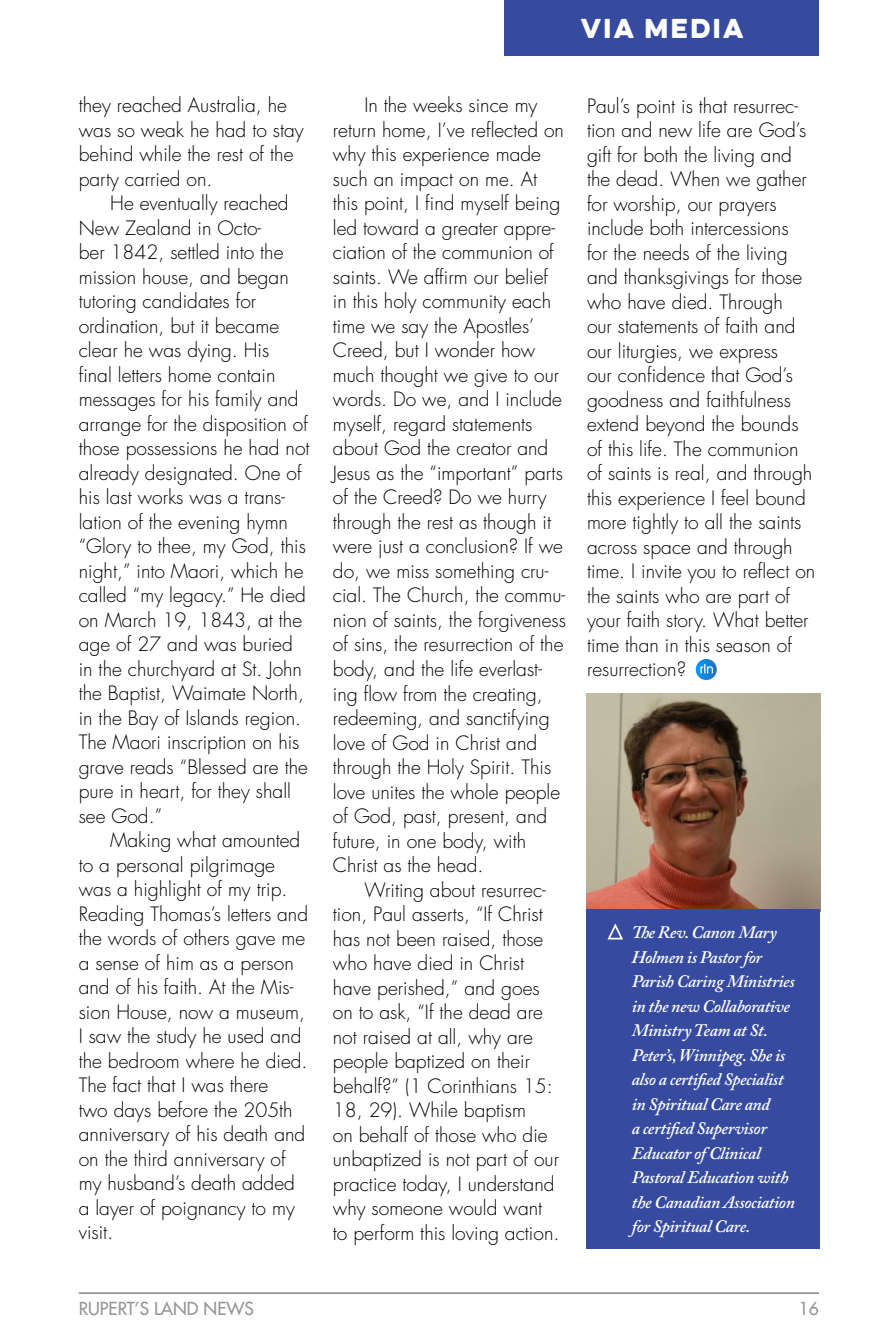
<style>
.page{position:relative;width:882px;height:1339px;background:#fff}
.page>*{position:absolute;margin:0;border:0;box-sizing:border-box;transform-origin:0 0}
.t1{font:24.5px "Eveleth Clean";letter-spacing:.1em;color:#fff}
.t2{font:300 19.25px/24.5px "Futura LT";color:#000}
.t3{font:italic 600 17.5px/24.5px "Adobe Caslon Pro";letter-spacing:-.02em;color:#fff}
.t4{font:17.5px "Futura LT";color:#939598}
</style>
<div class="page">
<hr style="left:79px;top:1292px;width:740px;height:2px;background:#939598">
<img style="left:586px;top:693px;width:234px;height:216px">
<div style="left:586px;top:909px;width:234px;height:339px;background:#364ba0"></div>
<svg style="left:607px;top:923px;width:16px;height:17px"></svg>
<svg style="left:696px;top:659px;width:21px;height:21px"></svg>
<svg style="left:700px;top:664px;width:13px;height:9px"></svg>
<div style="left:504px;top:0;width:315px;height:55px;background:#364ba0"></div>
<p class="t1" style="left:581px;top:10px;width:164px">VIA MEDIA</p>
<p class="t2" style="left:79px;top:93px;width:226px">they reached Australia, he was so weak he had to stay behind while the rest of the party carried on.</p>
<p class="t2" style="left:79px;top:191px;width:232px;text-indent:31px">He eventually reached<br>New Zealand in Octo-<br>ber 1842, settled into the mission house, and began tutoring candidates for ordination, but it became clear he was dying. His<br>final letters home contain messages for his family and arrange for the disposition of those possessions he had not already designated. One of his last works was a trans&shy;lation of the evening hymn “Glory to thee, my God, this night,” into Maori, which he called “my legacy.” He died on March 19, 1843, at the age of 27 and was buried in the churchyard at St. John the Baptist, Waimate North, in the Bay of Islands region.<br>The Maori inscription on his grave reads “Blessed are the pure in heart, for they shall see God.”</p>
<p class="t2" style="left:79px;top:828px;width:231px;text-indent:31px">Making what amounted to a personal pilgrimage was a highlight of my trip.<br>Reading Thomas’s letters and the words of others gave me a sense of him as a person and of his faith. At the Mis&shy;sion House, now a museum,<br>I saw the study he used and the bedroom where he died.<br>The fact that I was there<br>two days before the 205th anniversary of his death and on the third anniversary of my husband’s death added a layer of poignancy to my visit.</p>
<p class="t2" style="left:333px;top:94px;width:235px;text-indent:31px">In the weeks since my return home, I’ve reflected on why this experience made such an impact on me. At this point, I find myself being led toward a greater appre&shy;ciation of the communion of saints. We affirm our belief in this holy community each time we say the Apostles’<br>Creed, but I wonder how much thought we give to our words. Do we, and I include myself, regard statements about God the creator and<br>Jesus as the “important” parts of the Creed? Do we hurry through the rest as though it were just a conclusion? If we do, we miss something cru&shy;cial. The Church, the commu&shy;nion of saints, the forgiveness of sins, the resurrection of the body, and the life everlast&shy;ing flow from the creating, redeeming, and sanctifying love of God in Christ and through the Holy Spirit. This love unites the whole people of God, past, present, and future, in one body, with<br>Christ as the head.</p>
<p class="t2" style="left:333px;top:878px;width:228px;text-indent:31px">Writing about resurrec&shy;tion, Paul asserts, “If Christ has not been raised, those who have died in Christ have perished,” and goes on to ask, “If the dead are not raised at all, why are people baptized on their behalf?” (1 Corinthians 15:<br>18, 29). While baptism<br>on behalf of those who die unbaptized is not part of our practice today, I understand why someone would want to perform this loving action.</p>
<p class="t2" style="left:587px;top:94px;width:230px">Paul’s point is that resurrec&shy;tion and new life are God’s gift for both the living and the dead. When we gather for worship, our prayers include both intercessions<br>for the needs of the living and thanksgivings for those who have died. Through<br>our statements of faith and our liturgies, we express<br>our confidence that God’s goodness and faithfulness extend beyond the bounds of this life. The communion of saints is real, and through this experience I feel bound more tightly to all the saints across space and through time. I invite you to reflect on the saints who are part of your faith story. What better time than in this season of resurrection?</p>
<p class="t3" style="left:632px;top:920px;width:165px">The Rev. Canon Mary<br>Holmen is Pastor for<br>Parish Caring Ministries in the new Collaborative<br>Ministry Team at St.<br>Peter’s, Winnipeg. She is also a certified Specialist in Spiritual Care and<br>a certified Supervisor<br>Educator of Clinical<br>Pastoral Education with the Canadian Association for Spiritual Care.</p>
<p class="t4" style="left:79px;top:1297px;width:177px">RUPERT’S LAND NEWS</p>
<p class="t4" style="left:799px;top:1297px;width:22px">16</p>
</div>
